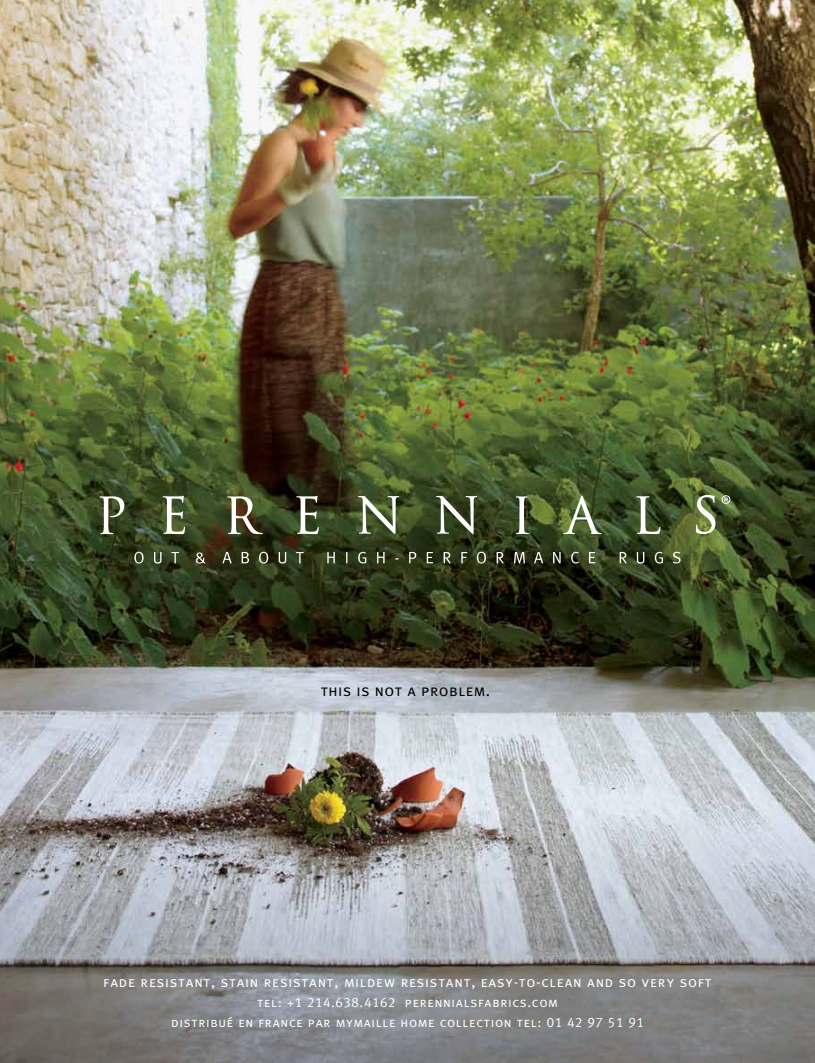
<style>
.page{position:relative;width:815px;height:1063px;background:#fff}
.page>*{position:absolute;margin:0;border:0;box-sizing:border-box;transform-origin:0 0}
.t1{font:16.25px "Meta Caps";letter-spacing:.03em;color:#000}
.t2{font:15px "Meta Caps";letter-spacing:.05em;color:#fff}
.t3{font:13.75px/20px "Meta Caps";letter-spacing:.05em;color:#fff;text-align:center}
</style>
<div class="page">
<img style="left:0;top:0;width:815px;height:686px">
<svg style="left:0;top:686px;width:815px;height:377px;background:#a1a2a5"></svg>
<svg style="left:134px;top:552px;width:547px;height:12px;background:#4a5238"></svg>
<svg style="left:722px;top:495px;width:8px;height:9px"></svg>
<svg style="left:696px;top:495px;width:19px;height:39px"></svg>
<svg style="left:100px;top:496px;width:24px;height:38px"></svg>
<svg style="left:163px;top:496px;width:22px;height:38px"></svg>
<svg style="left:296px;top:496px;width:23px;height:38px"></svg>
<svg style="left:227px;top:496px;width:36px;height:38px"></svg>
<svg style="left:516px;top:496px;width:13px;height:38px"></svg>
<svg style="left:563px;top:496px;width:39px;height:38px"></svg>
<svg style="left:636px;top:496px;width:24px;height:38px"></svg>
<svg style="left:358px;top:496px;width:41px;height:38px"></svg>
<svg style="left:436px;top:496px;width:41px;height:38px"></svg>
<p class="t1" style="left:321px;top:681px;width:171px">this is not a problem.</p>
<p class="t2" style="left:103px;top:973px;width:610px">fade resistant, stain resistant, mildew resistant, easy-to-clean and so very soft</p>
<p class="t3" style="left:171px;top:992px;width:474px">tel: +1 214.638.4162 perennialsfabrics.com<br>distribué en france par mymaille home collection tel: 01 42 97 51 91</p>
</div>
